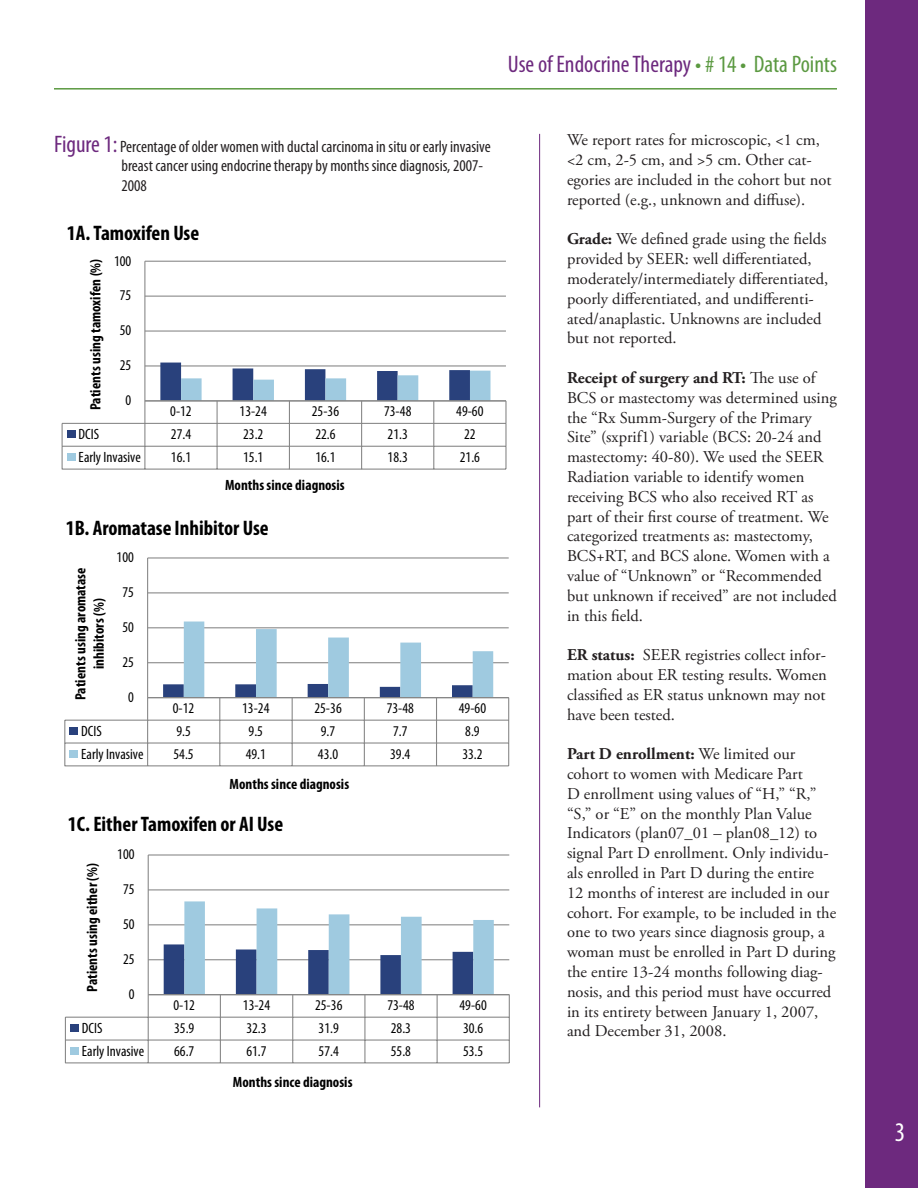
<style>
.page{position:relative;width:918px;height:1188px;background:#fff}
.page>*{position:absolute;margin:0;border:0;box-sizing:border-box;transform-origin:0 0}
.t1{font:condensed 27px "Myriad Pro";color:#fff}
.t2{font:condensed 24px "Myriad Pro";color:#6d297e}
.t3{font:700 condensed 21px "Myriad Pro";color:#000}
.t4{font:16.5px/19.8px "Adobe Garamond Pro";color:#231f20}
.t5{font:condensed 16.5px/19.8px "Myriad Pro";color:#231f20}
.t6{font:condensed 15px "Myriad Pro";color:#000}
.t7{font:700 condensed 15px/18.1px "Myriad Pro";color:#000;text-align:center}
.s1{color:#5b9941}
.s2{font-size:24px;color:#6d297e}
.s3{font-weight:700}
</style>
<div class="page">
<div style="left:866px;top:0;width:52px;height:1188px;background:#6d297e"></div>
<hr style="left:54px;top:88px;width:783px;height:2px;background:#5b9941">
<svg style="left:61px;top:260px;width:446px;height:210px"></svg>
<svg style="left:64px;top:557px;width:446px;height:210px"></svg>
<hr style="left:539px;top:134px;width:1px;height:973px;background:#6d297e">
<svg style="left:64px;top:854px;width:446px;height:210px"></svg>
<h2 class="t2" style="left:508px;top:50px;width:331px">Use of Endocrine Therapy <span class="s1">• # 14 • Data Points</span></h2>
<p class="t5" style="left:121px;top:136px;width:371px;text-indent:-67px"><span class="s2">Figure 1:</span> Percentage of older women with ductal carcinoma in situ or early invasive breast cancer using endocrine therapy by months since diagnosis, 2007-<br>2008</p>
<p class="t3" style="left:67px;top:220px;width:134px">1A. Tamoxifen Use</p>
<p class="t7" style="left:86px;top:410px;width:153px;rotate:-90deg">Patients using tamoxifen (%)</p>
<p class="t6" style="left:114px;top:252px;width:19px">100</p>
<p class="t6" style="left:120px;top:286px;width:13px">75</p>
<p class="t6" style="left:120px;top:321px;width:13px">50</p>
<p class="t6" style="left:120px;top:356px;width:13px">25</p>
<p class="t6" style="left:126px;top:391px;width:7px">0</p>
<p class="t6" style="left:170px;top:402px;width:23px">0-12</p>
<p class="t6" style="left:240px;top:402px;width:29px">13-24</p>
<p class="t6" style="left:312px;top:402px;width:29px">25-36</p>
<p class="t6" style="left:384px;top:402px;width:29px">73-48</p>
<p class="t6" style="left:456px;top:402px;width:29px">49-60</p>
<p class="t6" style="left:79px;top:425px;width:22px">DCIS</p>
<p class="t6" style="left:171px;top:425px;width:22px">27.4</p>
<p class="t6" style="left:243px;top:425px;width:22px">23.2</p>
<p class="t6" style="left:315px;top:425px;width:22px">22.6</p>
<p class="t6" style="left:388px;top:425px;width:22px">21.3</p>
<p class="t6" style="left:464px;top:425px;width:13px">22</p>
<p class="t6" style="left:79px;top:448px;width:64px">Early Invasive</p>
<p class="t6" style="left:171px;top:448px;width:22px">16.1</p>
<p class="t6" style="left:243px;top:448px;width:22px">15.1</p>
<p class="t6" style="left:315px;top:448px;width:22px">16.1</p>
<p class="t6" style="left:388px;top:448px;width:22px">18.3</p>
<p class="t6" style="left:460px;top:448px;width:22px">21.6</p>
<p class="t7" style="left:225px;top:476px;width:121px">Months since diagnosis</p>
<p class="t3" style="left:66px;top:515px;width:205px">1B. Aromatase Inhibitor Use</p>
<p class="t7" style="left:71px;top:700px;width:134px;rotate:-90deg">Patients using aromatase inhibitors (%)</p>
<p class="t6" style="left:117px;top:548px;width:19px">100</p>
<p class="t6" style="left:122px;top:583px;width:13px">75</p>
<p class="t6" style="left:122px;top:618px;width:13px">50</p>
<p class="t6" style="left:122px;top:653px;width:13px">25</p>
<p class="t6" style="left:128px;top:688px;width:7px">0</p>
<p class="t6" style="left:173px;top:699px;width:23px">0-12</p>
<p class="t6" style="left:242px;top:699px;width:29px">13-24</p>
<p class="t6" style="left:314px;top:699px;width:29px">25-36</p>
<p class="t6" style="left:387px;top:699px;width:29px">73-48</p>
<p class="t6" style="left:459px;top:699px;width:29px">49-60</p>
<p class="t6" style="left:81px;top:722px;width:22px">DCIS</p>
<p class="t6" style="left:176px;top:722px;width:16px">9.5</p>
<p class="t6" style="left:249px;top:722px;width:16px">9.5</p>
<p class="t6" style="left:321px;top:722px;width:16px">9.7</p>
<p class="t6" style="left:393px;top:722px;width:16px">7.7</p>
<p class="t6" style="left:465px;top:722px;width:16px">8.9</p>
<p class="t6" style="left:81px;top:745px;width:64px">Early Invasive</p>
<p class="t6" style="left:174px;top:745px;width:22px">54.5</p>
<p class="t6" style="left:246px;top:745px;width:22px">49.1</p>
<p class="t6" style="left:318px;top:745px;width:22px">43.0</p>
<p class="t6" style="left:390px;top:745px;width:22px">39.4</p>
<p class="t6" style="left:462px;top:745px;width:22px">33.2</p>
<p class="t7" style="left:230px;top:775px;width:121px">Months since diagnosis</p>
<p class="t3" style="left:68px;top:811px;width:217px">1C. Either Tamoxifen or AI Use</p>
<p class="t7" style="left:83px;top:992px;width:130px;rotate:-90deg">Patients using either (%)</p>
<p class="t6" style="left:117px;top:845px;width:19px">100</p>
<p class="t6" style="left:123px;top:880px;width:13px">75</p>
<p class="t6" style="left:123px;top:915px;width:13px">50</p>
<p class="t6" style="left:123px;top:950px;width:13px">25</p>
<p class="t6" style="left:129px;top:985px;width:7px">0</p>
<p class="t6" style="left:174px;top:996px;width:23px">0-12</p>
<p class="t6" style="left:243px;top:996px;width:29px">13-24</p>
<p class="t6" style="left:315px;top:996px;width:29px">25-36</p>
<p class="t6" style="left:387px;top:996px;width:29px">73-48</p>
<p class="t6" style="left:460px;top:996px;width:29px">49-60</p>
<p class="t6" style="left:82px;top:1019px;width:22px">DCIS</p>
<p class="t6" style="left:174px;top:1019px;width:22px">35.9</p>
<p class="t6" style="left:246px;top:1019px;width:22px">32.3</p>
<p class="t6" style="left:319px;top:1019px;width:22px">31.9</p>
<p class="t6" style="left:391px;top:1019px;width:22px">28.3</p>
<p class="t6" style="left:463px;top:1019px;width:22px">30.6</p>
<p class="t6" style="left:82px;top:1041px;width:64px">Early Invasive</p>
<p class="t6" style="left:174px;top:1042px;width:22px">66.7</p>
<p class="t6" style="left:246px;top:1042px;width:22px">61.7</p>
<p class="t6" style="left:319px;top:1042px;width:22px">57.4</p>
<p class="t6" style="left:391px;top:1042px;width:22px">55.8</p>
<p class="t6" style="left:463px;top:1042px;width:22px">53.5</p>
<p class="t7" style="left:233px;top:1073px;width:121px">Months since diagnosis</p>
<p class="t4" style="left:567px;top:131px;width:266px">We report rates for microscopic, &lt;1 cm, &lt;2 cm, 2-5 cm, and &gt;5 cm. Other cat&shy;egories are included in the cohort but not reported (e.g., unknown and diffuse).</p>
<p class="t4" style="left:567px;top:230px;width:263px"><span class="s3">Grade:</span> We defined grade using the fields provided by SEER: well differentiated, moderately/intermediately differentiated, poorly differentiated, and undifferenti&shy;ated/anaplastic. Unknowns are included but not reported.</p>
<p class="t4" style="left:567px;top:369px;width:271px"><span class="s3">Receipt of surgery and RT:</span> The use of BCS or mastectomy was determined using the “Rx Summ-Surgery of the Primary Site” (sxprif1) variable (BCS: 20-24 and mastectomy: 40-80). We used the SEER Radiation variable to identify women receiving BCS who also received RT as part of their first course of treatment. We categorized treatments as: mastectomy, BCS+RT, and BCS alone. Women with a value of “Unknown” or “Recommended but unknown if received” are not included in this field.</p>
<p class="t4" style="left:567px;top:646px;width:261px;text-align:justify"><span class="s3">ER status:</span> SEER registries collect infor&shy;mation about ER testing results. Women classified as ER status unknown may not have been tested.</p>
<p class="t4" style="left:567px;top:745px;width:271px"><span class="s3">Part D enrollment:</span> We limited our cohort to women with Medicare Part<br>D enrollment using values of “H,” “R,” “S,” or “E” on the monthly Plan Value Indicators (plan07_01 – plan08_12) to signal Part D enrollment. Only individu&shy;als enrolled in Part D during the entire<br>12 months of interest are included in our cohort. For example, to be included in the one to two years since diagnosis group, a woman must be enrolled in Part D during the entire 13-24 months following diag&shy;nosis, and this period must have occurred in its entirety between January 1, 2007, and December 31, 2008.</p>
<h1 class="t1" style="left:895px;top:1116px;width:12px">3</h1>
</div>
